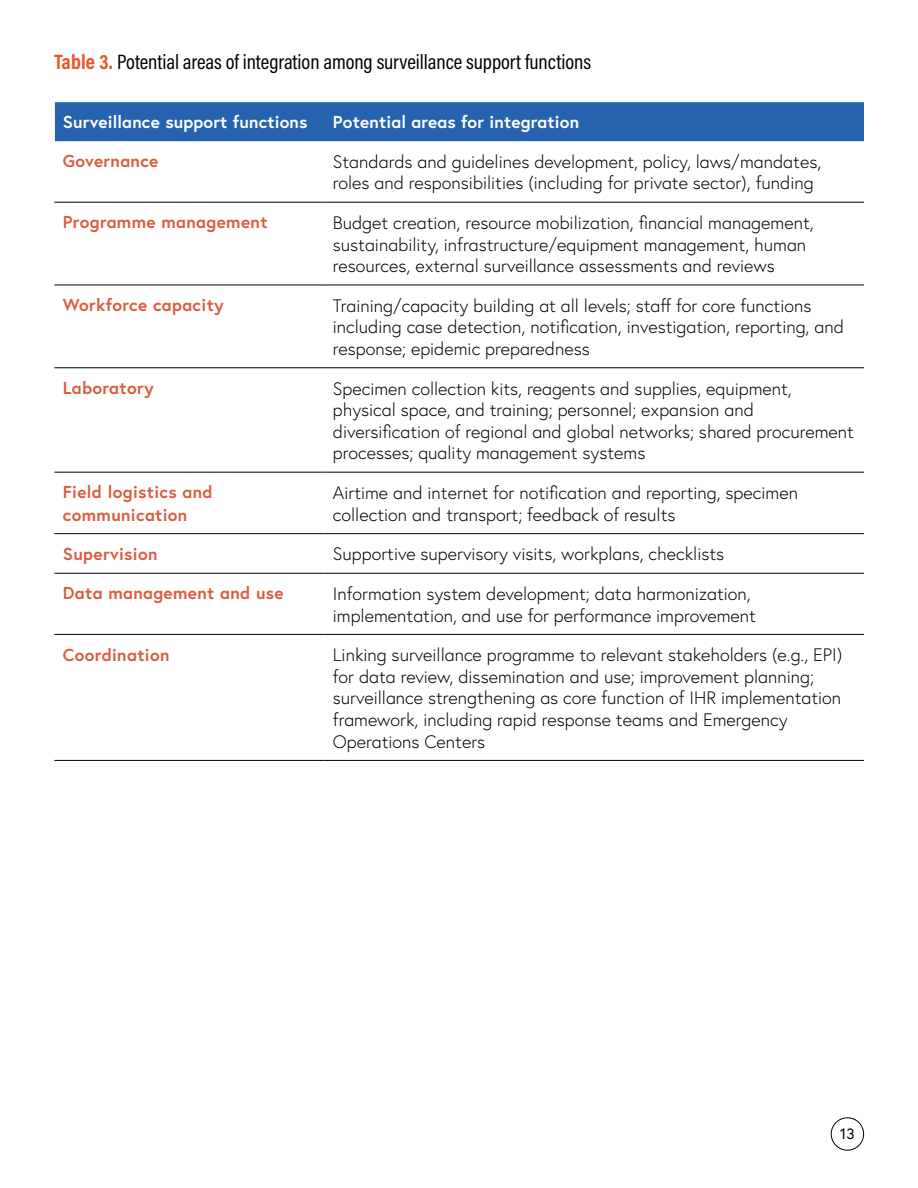
<style>
.page{position:relative;width:918px;height:1188px;background:#fff}
.page>*{position:absolute;margin:0;border:0;box-sizing:border-box;transform-origin:0 0}
.t1{font:21px "Acumin Variable Concept";letter-spacing:-.095em;color:#000}
.t2{font:300 18px/21.6px "Europa";color:#000}
.t3{font:700 17.25px/22.5px "Europa";letter-spacing:.02em;color:#db5c40}
.t4{font:700 17.25px "Europa";letter-spacing:.01em;color:#fff}
.t5{font:15px "Europa";color:#000}
.s1{color:#ea5628}
</style>
<div class="page">
<div style="left:831px;top:1117px;width:33px;height:34px;border:1px solid #000;border-radius:50%"></div>
<div style="left:55px;top:102px;width:809px;height:39px;background:#2663ae"></div>
<hr style="left:54px;top:202px;width:270px;height:1px;background:#000">
<hr style="left:324px;top:202px;width:540px;height:1px;background:#000">
<hr style="left:54px;top:285px;width:270px;height:1px;background:#000">
<hr style="left:324px;top:285px;width:540px;height:1px;background:#000">
<hr style="left:54px;top:368px;width:270px;height:1px;background:#000">
<hr style="left:324px;top:368px;width:540px;height:1px;background:#000">
<hr style="left:54px;top:472px;width:270px;height:1px;background:#000">
<hr style="left:324px;top:472px;width:540px;height:1px;background:#000">
<hr style="left:54px;top:533px;width:270px;height:1px;background:#000">
<hr style="left:324px;top:533px;width:540px;height:1px;background:#000">
<hr style="left:54px;top:573px;width:270px;height:1px;background:#000">
<hr style="left:324px;top:573px;width:540px;height:1px;background:#000">
<hr style="left:54px;top:634px;width:270px;height:1px;background:#000">
<hr style="left:324px;top:634px;width:540px;height:1px;background:#000">
<hr style="left:54px;top:760px;width:270px;height:1px;background:#000">
<hr style="left:324px;top:760px;width:540px;height:1px;background:#000">
<p class="t1" style="left:54px;top:48px;width:540px"><span class="s1">Table 3.</span> Potential areas of integration among surveillance support functions</p>
<p class="t4" style="left:63px;top:111px;width:246px">Surveillance support functions</p>
<p class="t4" style="left:333px;top:111px;width:248px">Potential areas for integration</p>
<p class="t3" style="left:63px;top:149px;width:97px">Governance</p>
<p class="t2" style="left:333px;top:151px;width:490px">Standards and guidelines development, policy, laws/mandates, roles and responsibilities (including for private sector), funding</p>
<p class="t3" style="left:63px;top:211px;width:206px">Programme management</p>
<p class="t2" style="left:333px;top:212px;width:482px">Budget creation, resource mobilization, financial management, sustainability, infrastructure/equipment management, human resources, external surveillance assessments and reviews</p>
<p class="t3" style="left:63px;top:293px;width:162px">Workforce capacity</p>
<p class="t2" style="left:333px;top:294px;width:513px">Training/capacity building at all levels; staff for core functions including case detection, notification, investigation, reporting, and response; epidemic preparedness</p>
<p class="t3" style="left:63px;top:376px;width:92px">Laboratory</p>
<p class="t2" style="left:333px;top:377px;width:523px">Specimen collection kits, reagents and supplies, equipment, physical space, and training; personnel; expansion and diversification of regional and global networks; shared procurement processes; quality management systems</p>
<p class="t3" style="left:63px;top:481px;width:151px">Field logistics and communication</p>
<p class="t2" style="left:333px;top:482px;width:467px">Airtime and internet for notification and reporting, specimen collection and transport; feedback of results</p>
<p class="t3" style="left:63px;top:542px;width:96px">Supervision</p>
<p class="t2" style="left:333px;top:543px;width:393px">Supportive supervisory visits, workplans, checklists</p>
<p class="t3" style="left:63px;top:582px;width:222px">Data management and use</p>
<p class="t2" style="left:333px;top:583px;width:425px">Information system development; data harmonization, implementation, and use for performance improvement</p>
<p class="t3" style="left:63px;top:643px;width:108px">Coordination</p>
<p class="t2" style="left:333px;top:644px;width:511px">Linking surveillance programme to relevant stakeholders (e.g., EPI) for data review, dissemination and use; improvement planning; surveillance strengthening as core function of IHR implementation framework, including rapid response teams and Emergency Operations Centers</p>
<p class="t5" style="left:840px;top:1124px;width:16px">13</p>
</div>
